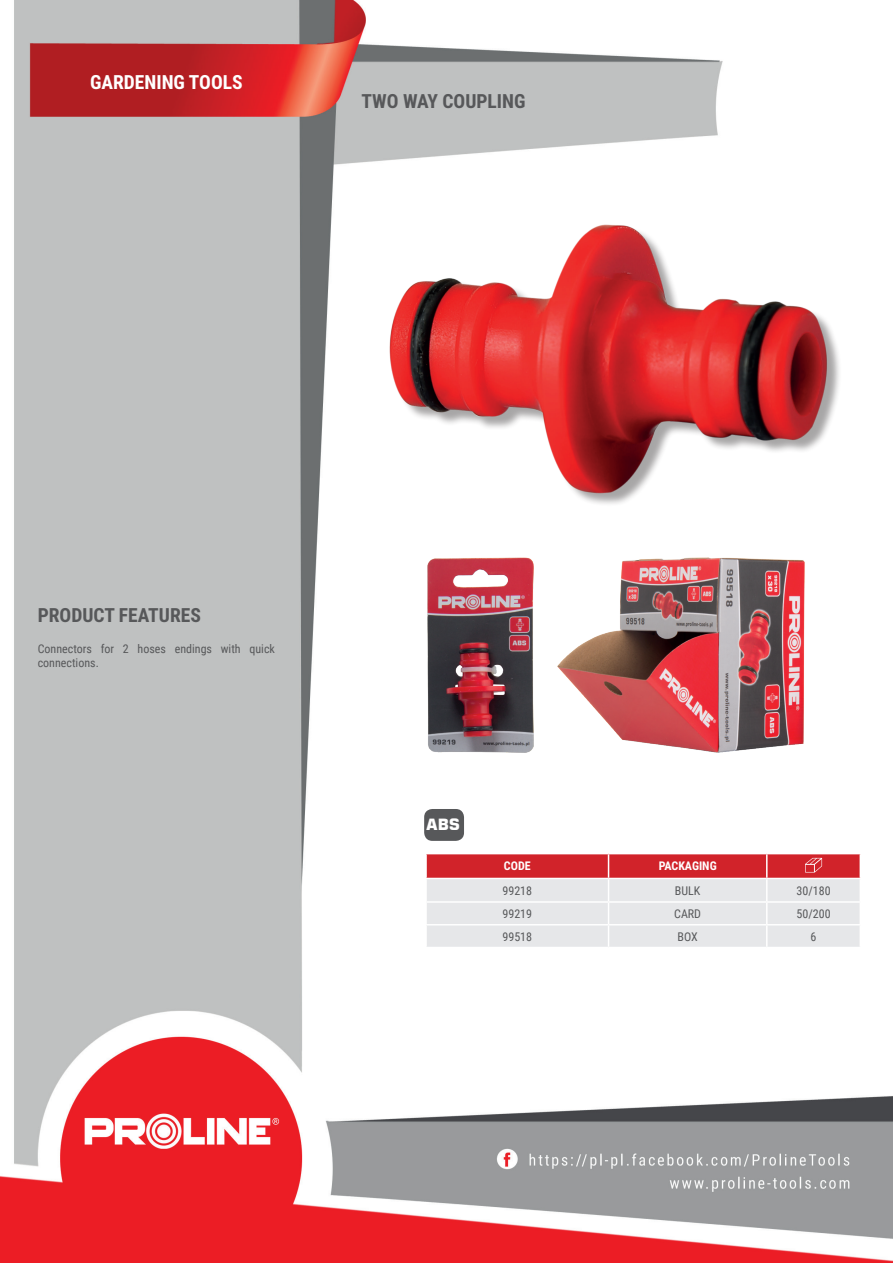
<style>
.page{position:relative;width:893px;height:1263px;background:#fff}
.page>*{position:absolute;margin:0;border:0;box-sizing:border-box;transform-origin:0 0}
.t1{font:700 19.5px "Roboto Condensed";color:#57585a}
.t2{font:700 19.5px "Roboto Condensed";color:#fff}
.t3{font:700 15.45px "Square 721 BT";color:#fff}
.t4{font:12px/14.4px "Roboto Condensed";color:#57585a}
.t5{font:700 12px "Roboto Condensed";color:#fff}
</style>
<div class="page">
<img style="left:0;top:0;width:893px;height:1263px">
<div style="left:392px;top:227px;width:450px;height:280px;background:#231f20;opacity:.4"></div>
<img style="left:390px;top:224px;width:438px;height:269px">
<hr style="left:425px;top:854px;width:2px;height:24px;background:#fff">
<hr style="left:425px;top:879px;width:2px;height:22px;background:#fff">
<hr style="left:425px;top:903px;width:2px;height:21px;background:#fff">
<hr style="left:425px;top:925px;width:2px;height:22px;background:#fff">
<hr style="left:425px;top:853px;width:183px;height:1px;background:#fff">
<hr style="left:425px;top:878px;width:183px;height:1px;background:#fff">
<hr style="left:425px;top:901px;width:183px;height:2px;background:#fff">
<hr style="left:425px;top:924px;width:183px;height:1px;background:#fff">
<hr style="left:425px;top:947px;width:183px;height:1px;background:#fff">
<hr style="left:608px;top:947px;width:159px;height:1px;background:#fff">
<hr style="left:767px;top:947px;width:94px;height:1px;background:#fff">
<svg style="left:426px;top:853px;width:435px;height:94px;background:#e2b9bc"></svg>
<div style="left:424px;top:809px;width:40px;height:32px;background:#57585a;border-radius:8px"></div>
<img style="left:428px;top:557px;width:105px;height:196px">
<img style="left:557px;top:557px;width:254px;height:196px">
<h1 class="t2" style="left:90px;top:69px;width:154px">GARDENING TOOLS</h1>
<h1 class="t1" style="left:361px;top:88px;width:166px">TWO WAY COUPLING</h1>
<h1 class="t1" style="left:38px;top:601px;width:165px">PRODUCT FEATURES</h1>
<p class="t4" style="left:38px;top:641px;width:239px">Connectors for 2 hoses endings with quick connections.</p>
<p class="t3" style="left:426px;top:815px;width:35px">ABS</p>
<p class="t5" style="left:504px;top:858px;width:28px">CODE</p>
<p class="t5" style="left:659px;top:858px;width:59px">PACKAGING</p>
<p class="t4" style="left:502px;top:883px;width:31px">99218</p>
<p class="t4" style="left:675px;top:883px;width:27px">BULK</p>
<p class="t4" style="left:796px;top:883px;width:36px">30/180</p>
<p class="t4" style="left:502px;top:906px;width:31px">99219</p>
<p class="t4" style="left:674px;top:906px;width:28px">CARD</p>
<p class="t4" style="left:796px;top:906px;width:36px">50/200</p>
<p class="t4" style="left:502px;top:929px;width:31px">99518</p>
<p class="t4" style="left:678px;top:929px;width:22px">BOX</p>
<p class="t4" style="left:811px;top:929px;width:7px">6</p>
</div>
